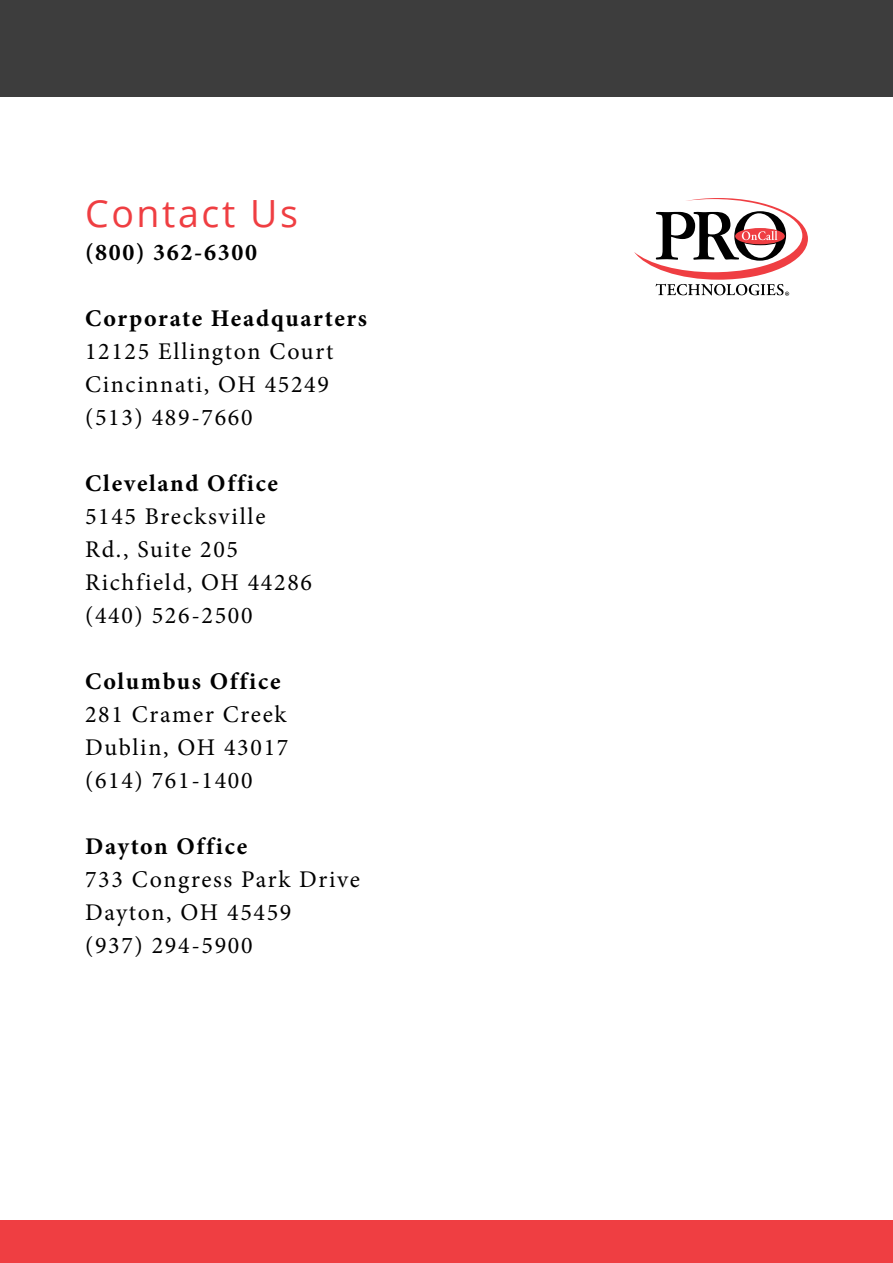
<style>
.page{position:relative;width:893px;height:1263px;background:#fff}
.page>*{position:absolute;margin:0;border:0;box-sizing:border-box;transform-origin:0 0}
.t1{font:37.5px "Open Sans";letter-spacing:.07em;color:#ef3e42}
.t2{font:24px/33px "Minion Pro";letter-spacing:.07em;color:#000}
.t3{font:700 24px "Minion Pro";letter-spacing:.07em;color:#000}
</style>
<div class="page">
<div style="left:0;top:1220px;width:893px;height:43px;background:#ef3e42"></div>
<svg style="left:634px;top:198px;width:174px;height:98px"></svg>
<div style="left:0;top:0;width:893px;height:96px;background:#3d3d3d"></div>
<h1 class="t1" style="left:85px;top:187px;width:215px">Contact Us</h1>
<p class="t3" style="left:85px;top:235px;width:174px">(800) 362-6300</p>
<p class="t3" style="left:85px;top:301px;width:283px">Corporate Headquarters</p>
<p class="t2" style="left:85px;top:335px;width:250px">12125 Ellington Court<br>Cincinnati, OH 45249 (513) 489-7660</p>
<p class="t3" style="left:85px;top:466px;width:195px">Cleveland Office</p>
<p class="t2" style="left:85px;top:500px;width:229px">5145 Brecksville<br>Rd., Suite 205<br>Richfield, OH 44286 (440) 526-2500</p>
<p class="t3" style="left:85px;top:664px;width:197px">Columbus Office</p>
<p class="t2" style="left:85px;top:698px;width:205px;text-align:justify">281 Cramer Creek Dublin, OH 43017 (614) 761-1400</p>
<p class="t3" style="left:85px;top:829px;width:164px">Dayton Office</p>
<p class="t2" style="left:85px;top:863px;width:276px">733 Congress Park Drive<br>Dayton, OH 45459<br>(937) 294-5900</p>
</div>
